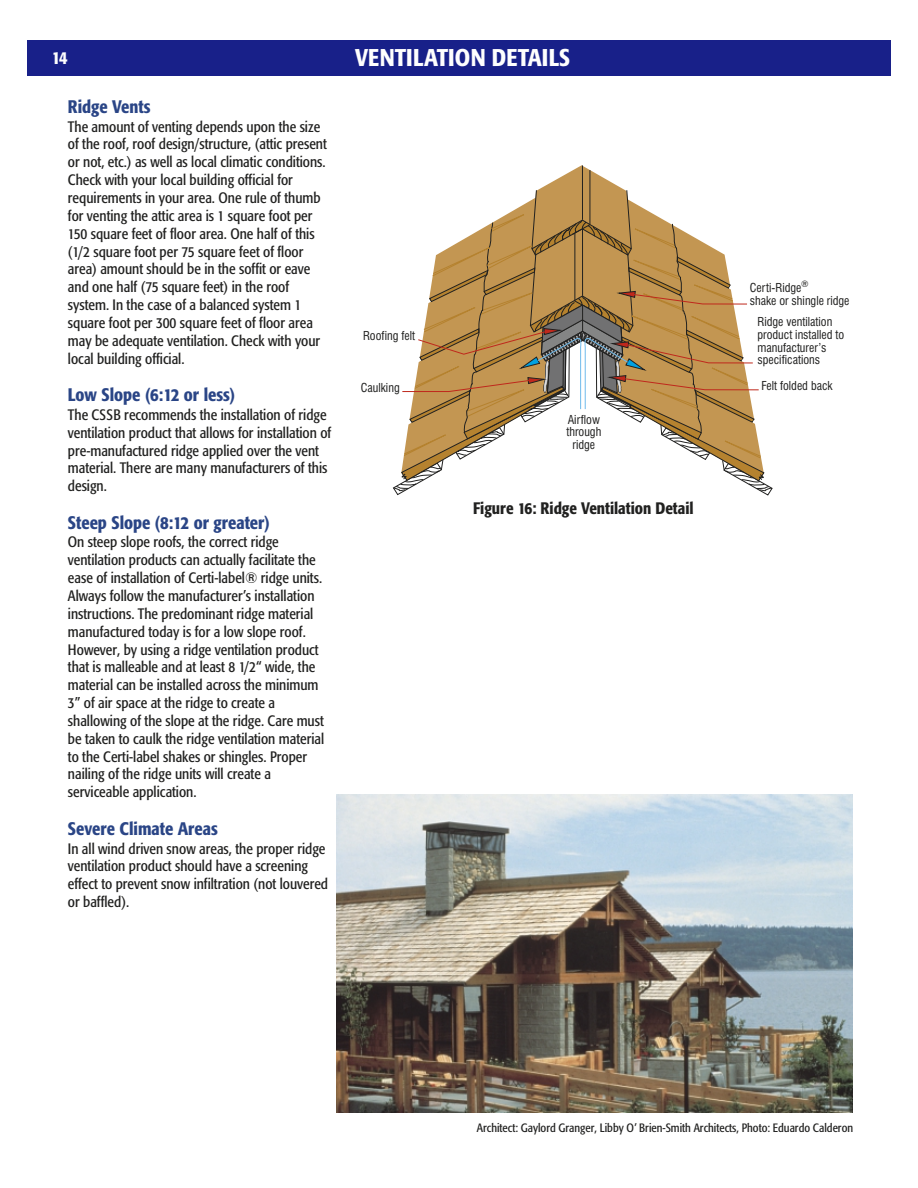
<style>
.page{position:relative;width:918px;height:1188px;background:#fff}
.page>*{position:absolute;margin:0;border:0;box-sizing:border-box;transform-origin:0 0}
.t1{font:500 condensed 24px "Formata";letter-spacing:.005em;color:#fefefe}
.t2{font:500 condensed 18px "Formata";color:#2a4586}
.t3{font:500 condensed 18px "Formata";color:#fefefe}
.t4{font:500 condensed 16.5px "Formata";color:#212120}
.t5{font:condensed 15px/17.9px "Formata";color:#212120}
.t6{font:condensed 12px/12.9px "Swiss 721 BT";color:#212120}
.t7{font:condensed 12px "Formata";color:#212120}
.t8{font:condensed 9px "Swiss 721 BT";color:#212120}
</style>
<div class="page">
<div style="left:27px;top:40px;width:864px;height:36px;background:#182089"></div>
<svg style="left:538px;top:165px;width:87px;height:25px"></svg>
<hr style="left:582px;top:165px;width:1px;height:55px;background:#212120">
<img style="left:337px;top:794px;width:516px;height:319px">
<hr style="left:590px;top:170px;width:1px;height:54px;background:#212120">
<svg style="left:392px;top:190px;width:381px;height:306px"></svg>
<p class="t3" style="left:52px;top:51px;width:17px">14</p>
<p class="t2" style="left:68px;top:99px;width:84px">Ridge Vents</p>
<p class="t5" style="left:68px;top:119px;width:260px">The amount of venting depends upon the size of the roof, roof design/structure, (attic present or not, etc.) as well as local climatic conditions.<br>Check with your local building official for requirements in your area. One rule of thumb for venting the attic area is 1 square foot per 150 square feet of floor area. One half of this (1/2 square foot per 75 square feet of floor area) amount should be in the soffit or eave and one half (75 square feet) in the roof system. In the case of a balanced system 1 square foot per 300 square feet of floor area may be adequate ventilation. Check with your local building official.</p>
<p class="t2" style="left:68px;top:388px;width:169px">Low Slope (6:12 or less)</p>
<p class="t5" style="left:68px;top:407px;width:265px">The CSSB recommends the installation of ridge ventilation product that allows for installation of pre-manufactured ridge applied over the vent material. There are many manufacturers of this design.</p>
<p class="t2" style="left:68px;top:515px;width:203px">Steep Slope (8:12 or greater)</p>
<p class="t5" style="left:68px;top:535px;width:258px">On steep slope roofs, the correct ridge ventilation products can actually facilitate the ease of installation of Certi-label® ridge units.<br>Always follow the manufacturer’s installation instructions. The predominant ridge material manufactured today is for a low slope roof.<br>However, by using a ridge ventilation product that is malleable and at least 8 1/2“ wide, the material can be installed across the minimum 3” of air space at the ridge to create a shallowing of the slope at the ridge. Care must be taken to caulk the ridge ventilation material to the Certi-label shakes or shingles. Proper nailing of the ridge units will create a serviceable application.</p>
<p class="t2" style="left:68px;top:821px;width:151px">Severe Climate Areas</p>
<p class="t5" style="left:68px;top:841px;width:262px">In all wind driven snow areas, the proper ridge ventilation product should have a screening effect to prevent snow infiltration (not louvered or baffled).</p>
<h1 class="t1" style="left:355px;top:48px;width:216px">VENTILATION DETAILS</h1>
<p class="t6" style="left:363px;top:331px;width:53px">Roofing felt</p>
<p class="t6" style="left:361px;top:383px;width:40px">Caulking</p>
<p class="t6" style="left:566px;top:414px;width:36px;text-align:center">Airflow through ridge</p>
<p class="t4" style="left:473px;top:502px;width:222px">Figure 16: Ridge Ventilation Detail</p>
<p class="t8" style="left:801px;top:280px;width:9px">®</p>
<p class="t6" style="left:750px;top:283px;width:101px">Certi-Ridge<br>shake or shingle ridge</p>
<p class="t6" style="left:757px;top:316px;width:88px">Ridge ventilation product installed to manufacturer’s specifications</p>
<p class="t6" style="left:762px;top:380px;width:73px">Felt folded back</p>
<p class="t7" style="left:477px;top:1123px;width:378px">Architect: Gaylord Granger, Libby O’ Brien-Smith Architects, Photo: Eduardo Calderon</p>
</div>
